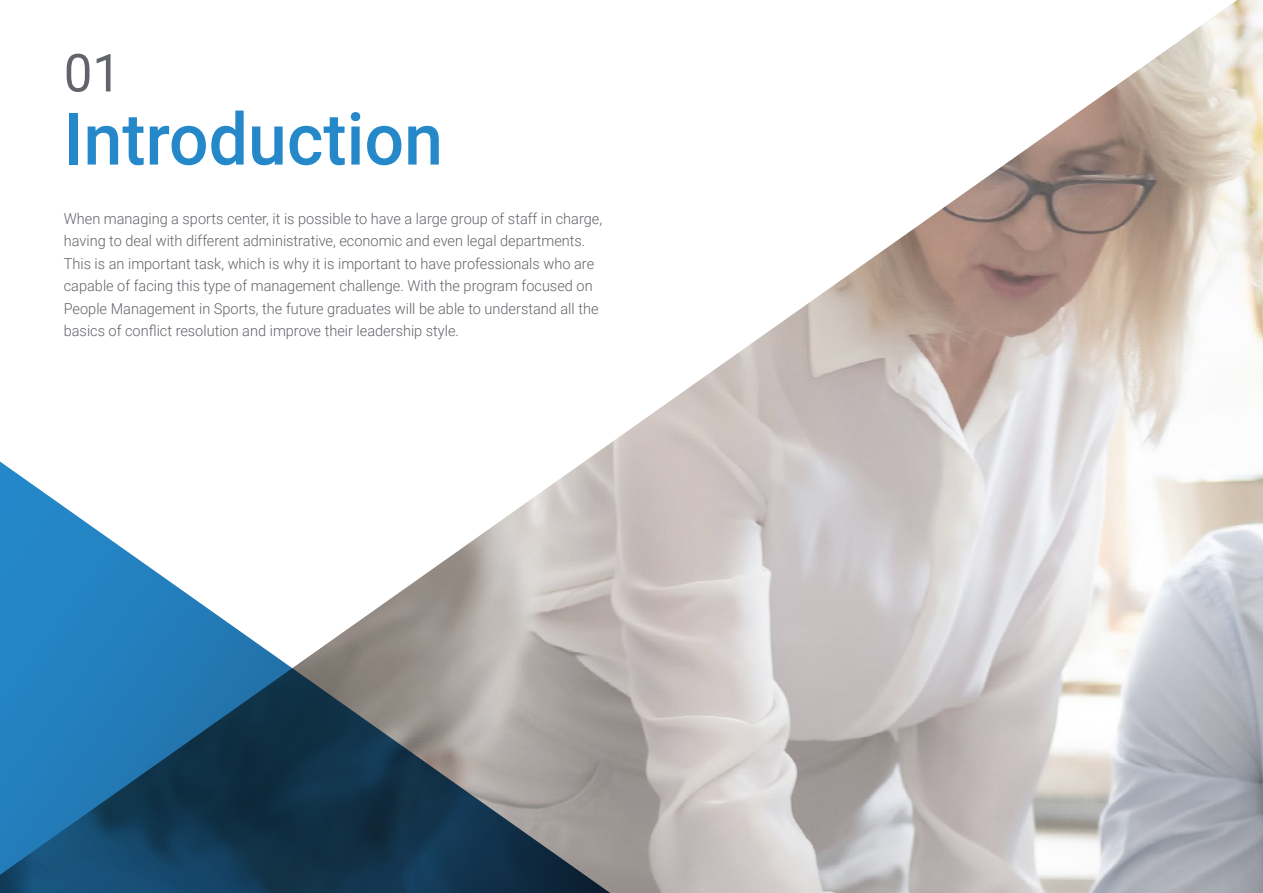
<style>
.page{position:relative;width:1263px;height:893px;background:#fff}
.page>*{position:absolute;margin:0;border:0;box-sizing:border-box;transform-origin:0 0}
.t1{font:500 72px "Roboto";color:#2488c9}
.t2{font:52.5px "Roboto";color:#61646a}
.t3{font:300 15px/22.5px "Roboto";color:#61646a}
</style>
<div class="page">
<img style="left:607px;top:0;width:656px;height:893px">
<svg style="left:0;top:446px;width:640px;height:447px"></svg>
<h2 class="t2" style="left:64px;top:36px;width:59px">01</h2>
<h1 class="t1" style="left:64px;top:89px;width:381px">Introduction</h1>
<p class="t3" style="left:64px;top:207px;width:540px">When managing a sports center, it is possible to have a large group of staff in charge, having to deal with different administrative, economic and even legal departments.<br>This is an important task, which is why it is important to have professionals who are capable of facing this type of management challenge. With the program focused on People Management in Sports, the future graduates will be able to understand all the basics of conflict resolution and improve their leadership style.</p>
</div>
